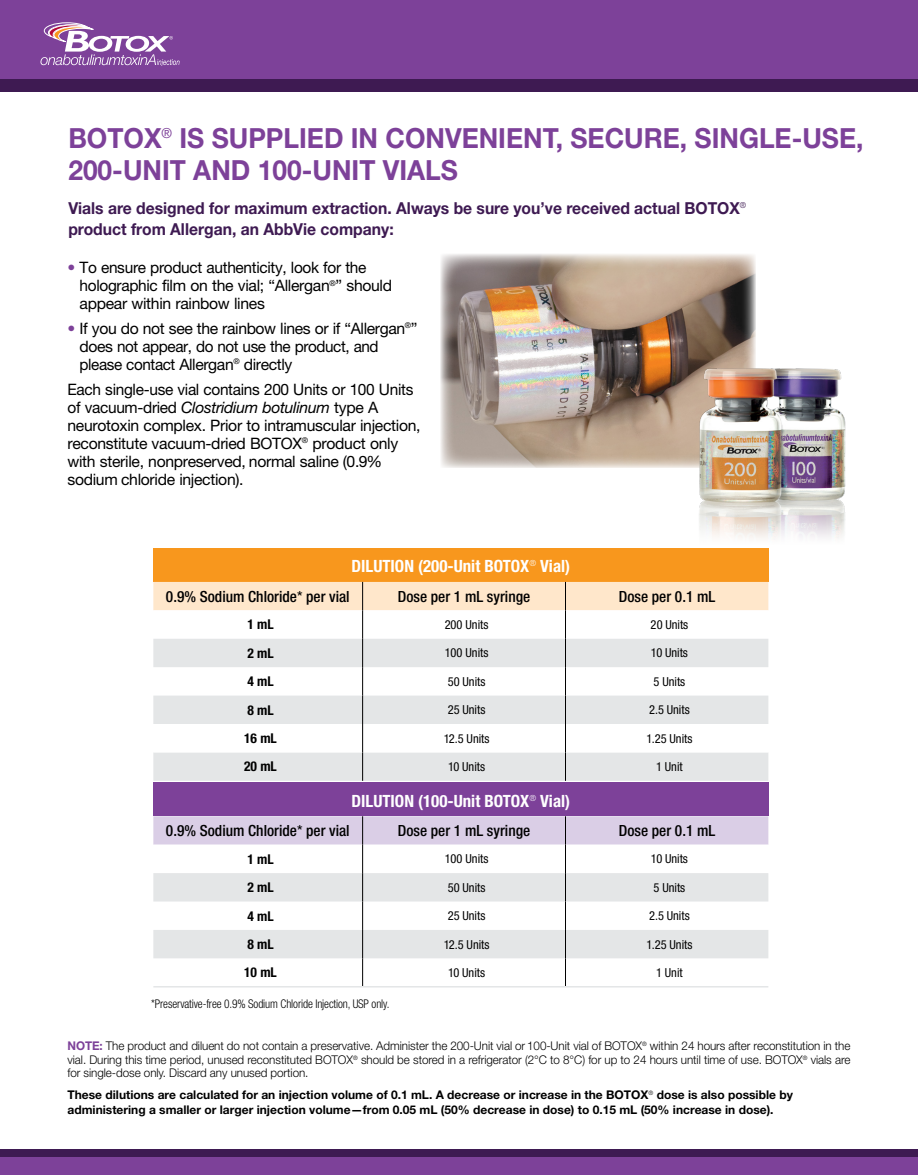
<style>
.page{position:relative;width:918px;height:1175px;background:#fff}
.page>*{position:absolute;margin:0;border:0;box-sizing:border-box;transform-origin:0 0}
.t1{font:700 27.75px/31.5px "Helvetica Neue LT Std";color:#7d4199;scale:.95 1}
.t2{font:700 condensed 16.95px "Helvetica Neue LT Std";color:#fff}
.t3{font:700 16.5px/21px "Helvetica Neue LT Std";color:#3e1a52;scale:.95 1}
.t4{font:15.75px/18px "Helvetica Neue LT Std";letter-spacing:-.02em;color:#000}
.t5{font:500 condensed 15.45px "Helvetica Neue LT Std";color:#000}
.t6{font:700 condensed 13.5px "Helvetica Neue LT Std";color:#000}
.t7{font:condensed 12.45px "Helvetica Neue LT Std";color:#000}
.t8{font:300 12px/13.5px "Helvetica Neue LT Std";letter-spacing:-.005em;color:#000;text-align:justify}
.t9{font:700 12px/15px "Helvetica Neue LT Std";color:#000}
.t10{font:300 condensed 12px "Helvetica Neue LT Std";letter-spacing:-.01em;color:#000;scale:.95 1}
.s1{color:#7d4199}
.s2{font-style:italic}
.s3{font-weight:400}
.s4{font-weight:700;color:#7d4199}
</style>
<div class="page">
<div style="left:0;top:0;width:918px;height:80px;background:#7d4199"></div>
<div style="left:0;top:80px;width:918px;height:12px;background:#3e1a52"></div>
<div style="left:0;top:1149px;width:918px;height:25px;background:#7d4199"></div>
<div style="left:0;top:1149px;width:918px;height:8px;background:#3e1a52"></div>
<svg style="left:41px;top:22px;width:139px;height:44px"></svg>
<div style="left:153px;top:782px;width:615px;height:34px;background:#7d4199"></div>
<svg style="left:153px;top:816px;width:615px;height:170px"></svg>
<hr style="left:153px;top:986px;width:210px;height:1px;background:#e4e6e7">
<hr style="left:363px;top:986px;width:203px;height:1px;background:#e4e6e7">
<hr style="left:566px;top:986px;width:202px;height:1px;background:#e4e6e7">
<div style="left:153px;top:548px;width:615px;height:34px;background:#f8971d"></div>
<svg style="left:153px;top:582px;width:615px;height:198px"></svg>
<img style="left:441px;top:254px;width:315px;height:213px">
<img style="left:663px;top:346px;width:183px;height:193px">
<h1 class="t1" style="left:68px;top:122px;width:839px">BOTOX<sup>®</sup> IS SUPPLIED IN CONVENIENT, SECURE, SINGLE-USE,<br>200-UNIT AND 100-UNIT VIALS</h1>
<p class="t3" style="left:68px;top:197px;width:715px">Vials are designed for maximum extraction. Always be sure you’ve received actual BOTOX<sup>® </sup>product from Allergan, an AbbVie company:</p>
<p class="t4" style="left:80px;top:259px;width:314px;text-indent:-12px"><span class="s1">•</span> To ensure product authenticity, look for the holographic film on the vial; “Allergan<sup>®</sup>” should appear within rainbow lines</p>
<p class="t4" style="left:80px;top:319px;width:340px;text-indent:-12px"><span class="s1">•</span> If you do not see the rainbow lines or if “Allergan<sup>®</sup>” does not appear, do not use the product, and please contact Allergan<sup>®</sup> directly</p>
<p class="t4" style="left:67px;top:380px;width:355px">Each single-use vial contains 200 Units or 100 Units of vacuum-dried <span class="s2">Clostridium botulinum</span> type A neurotoxin complex. Prior to intramuscular injection, reconstitute vacuum-dried BOTOX<sup>®</sup> product only with sterile, nonpreserved, normal saline (0.9% sodium chloride injection).</p>
<p class="t2" style="left:352px;top:556px;width:220px">DILUTION (200-Unit BOTOX<sup>®</sup> Vial)</p>
<p class="t5" style="left:166px;top:587px;width:185px">0.9% Sodium Chloride<span class="s3">*</span> per vial</p>
<p class="t5" style="left:398px;top:587px;width:134px">Dose per 1 mL syringe</p>
<p class="t5" style="left:619px;top:587px;width:98px">Dose per 0.1 mL</p>
<p class="t6" style="left:247px;top:616px;width:28px">1 mL</p>
<p class="t7" style="left:445px;top:617px;width:45px">200 Units</p>
<p class="t7" style="left:651px;top:617px;width:39px">20 Units</p>
<p class="t6" style="left:247px;top:645px;width:28px">2 mL</p>
<p class="t7" style="left:445px;top:646px;width:45px">100 Units</p>
<p class="t7" style="left:651px;top:646px;width:39px">10 Units</p>
<p class="t6" style="left:247px;top:673px;width:28px">4 mL</p>
<p class="t7" style="left:448px;top:674px;width:39px">50 Units</p>
<p class="t7" style="left:654px;top:674px;width:33px">5 Units</p>
<p class="t6" style="left:247px;top:701px;width:28px">8 mL</p>
<p class="t7" style="left:448px;top:702px;width:39px">25 Units</p>
<p class="t7" style="left:649px;top:702px;width:42px">2.5 Units</p>
<p class="t6" style="left:244px;top:730px;width:34px">16 mL</p>
<p class="t7" style="left:444px;top:731px;width:47px">12.5 Units</p>
<p class="t7" style="left:646px;top:731px;width:48px">1.25 Units</p>
<p class="t6" style="left:244px;top:758px;width:34px">20 mL</p>
<p class="t7" style="left:448px;top:759px;width:39px">10 Units</p>
<p class="t7" style="left:656px;top:759px;width:28px">1 Unit</p>
<p class="t2" style="left:352px;top:790px;width:220px">DILUTION (100-Unit BOTOX<sup>®</sup> Vial)</p>
<p class="t5" style="left:166px;top:821px;width:185px">0.9% Sodium Chloride<span class="s3">*</span> per vial</p>
<p class="t5" style="left:398px;top:821px;width:134px">Dose per 1 mL syringe</p>
<p class="t5" style="left:619px;top:821px;width:98px">Dose per 0.1 mL</p>
<p class="t6" style="left:247px;top:850px;width:28px">1 mL</p>
<p class="t7" style="left:445px;top:851px;width:45px">100 Units</p>
<p class="t7" style="left:651px;top:851px;width:39px">10 Units</p>
<p class="t6" style="left:247px;top:879px;width:28px">2 mL</p>
<p class="t7" style="left:448px;top:880px;width:39px">50 Units</p>
<p class="t7" style="left:654px;top:880px;width:33px">5 Units</p>
<p class="t6" style="left:247px;top:907px;width:28px">4 mL</p>
<p class="t7" style="left:448px;top:908px;width:39px">25 Units</p>
<p class="t7" style="left:649px;top:908px;width:42px">2.5 Units</p>
<p class="t6" style="left:247px;top:936px;width:28px">8 mL</p>
<p class="t7" style="left:444px;top:937px;width:47px">12.5 Units</p>
<p class="t7" style="left:646px;top:937px;width:48px">1.25 Units</p>
<p class="t6" style="left:244px;top:964px;width:34px">10 mL</p>
<p class="t7" style="left:448px;top:965px;width:39px">10 Units</p>
<p class="t7" style="left:656px;top:965px;width:28px">1 Unit</p>
<p class="t10" style="left:151px;top:997px;width:252px">*Preservative-free 0.9% Sodium Chloride Injection, USP only.</p>
<p class="t8" style="left:67px;top:1039px;width:785px"><span class="s4">NOTE:</span> The product and diluent do not contain a preservative. Administer the 200-Unit vial or 100-Unit vial of BOTOX<sup>®</sup> within 24 hours after reconstitution in the vial. During this time period, unused reconstituted BOTOX<sup>®</sup> should be stored in a refrigerator (2°C to 8°C) for up to 24 hours until time of use. BOTOX<sup>®</sup> vials are for single-dose only. Discard any unused portion.</p>
<p class="t9" style="left:68px;top:1087px;width:727px">These dilutions are calculated for an injection volume of 0.1 mL. A decrease or increase in the BOTOX<sup>®</sup> dose is also possible by administering a smaller or larger injection volume—from 0.05 mL (50% decrease in dose) to 0.15 mL (50% increase in dose).</p>
</div>
